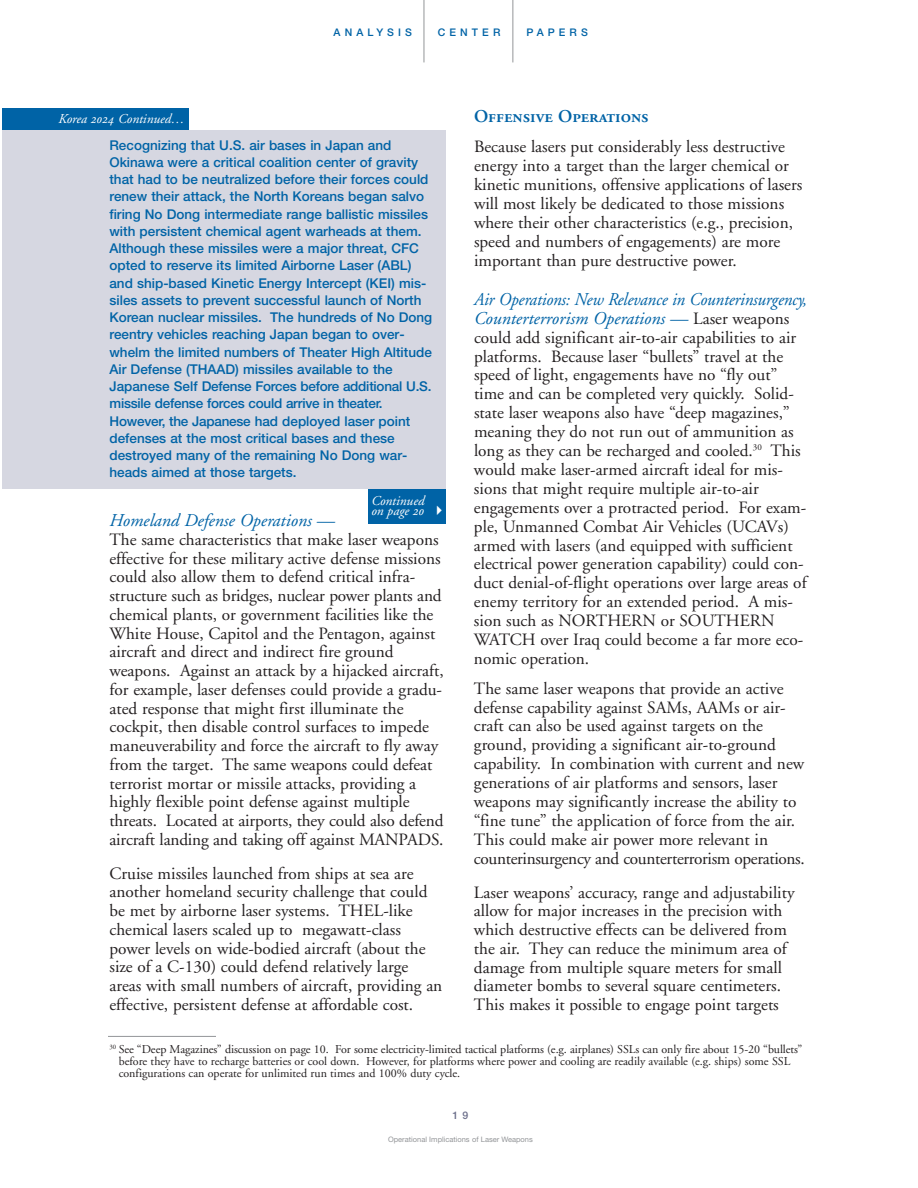
<style>
.page{position:relative;width:918px;height:1188px;background:#fff}
.page>*{position:absolute;margin:0;border:0;box-sizing:border-box;transform-origin:0 0}
.t1{font:18px/18.9px "Adobe Garamond Italic Os F";letter-spacing:-.005em;color:#0063a6;scale:.95 1}
.t2{font:18px "Adobe Garamond Italic Os F";letter-spacing:-.005em;color:#0063a6}
.t3{font:18px "Adobe Garamond Semibold SC";color:#0063a6}
.t4{font:17.25px/18.9px "Adobe Garamond";color:#231f20}
.t5{font:500 13.5px/17.2px "Helvetica Neue";color:#0063a6}
.t6{font:13.5px/10.5px "Adobe Garamond Italic Os F";color:#fff}
.t7{font:12px/12px "Adobe Garamond";color:#231f20}
.t8{font:500 10.5px "Helvetica Neue";letter-spacing:.39em;color:#0063a6}
.t9{font:500 10.5px "Helvetica Neue";color:#6d708c}
.t10{font:7.5px "Helvetica Neue";color:#939598}
.s1{font-family:"Adobe Garamond";font-size:17.25px;color:#231f20}
</style>
<div class="page">
<hr style="left:513px;top:0;width:1px;height:62px;background:#939598">
<hr style="left:424px;top:0;width:1px;height:62px;background:#939598">
<hr style="left:108px;top:1036px;width:108px;height:1px;background:#939598">
<div style="left:2px;top:130px;width:444px;height:359px;background:#d6d7e1"></div>
<div style="left:2px;top:108px;width:186px;height:22px;background:#0063a6"></div>
<div style="left:368px;top:489px;width:77px;height:34px;background:#0063a6"></div>
<p class="t8" style="left:334px;top:29px;width:80px">ANALYSIS</p>
<p class="t8" style="left:438px;top:29px;width:64px">CENTER</p>
<p class="t8" style="left:526px;top:29px;width:63px">PAPERS</p>
<p class="t6" style="left:58px;top:115px;width:128px">Korea 2024 Continued…</p>
<p class="t3" style="left:474px;top:110px;width:176px">Offensive Operations</p>
<p class="t4" style="left:474px;top:139px;width:330px">Because lasers put considerably less destructive energy into a target than the larger chemical or kinetic munitions, offensive applications of lasers will most likely be dedicated to those missions where their other characteristics (e.g., precision, speed and numbers of engagements) are more important than pure destructive power.</p>
<p class="t1" style="left:474px;top:291px;width:352px">Air Operations: New Relevance in Counterinsurgency,<br>Counterterrorism Operations — <span class="s1">Laser weapons</span></p>
<p class="t4" style="left:474px;top:329px;width:334px">could add significant air-to-air capabilities to air platforms. Because laser “bullets” travel at the speed of light, engagements have no “fly out” time and can be completed very quickly. Solid&shy;state laser weapons also have “deep magazines,” meaning they do not run out of ammunition as long as they can be recharged and cooled.<sup>30</sup> This would make laser-armed aircraft ideal for mis&shy;sions that might require multiple air-to-air engagements over a protracted period. For exam&shy;ple, Unmanned Combat Air Vehicles (UCAVs) armed with lasers (and equipped with sufficient electrical power generation capability) could con&shy;duct denial-of-flight operations over large areas of enemy territory for an extended period. A mis&shy;sion such as NORTHERN or SOUTHERN WATCH over Iraq could become a far more eco&shy;nomic operation.</p>
<p class="t4" style="left:474px;top:680px;width:332px">The same laser weapons that provide an active defense capability against SAMs, AAMs or air&shy;craft can also be used against targets on the ground, providing a significant air-to-ground capability. In combination with current and new generations of air platforms and sensors, laser weapons may significantly increase the ability to “fine tune” the application of force from the air.<br>This could make air power more relevant in counterinsurgency and counterterrorism operations.</p>
<p class="t4" style="left:474px;top:884px;width:322px">Laser weapons’ accuracy, range and adjustability allow for major increases in the precision with which destructive effects can be delivered from the air. They can reduce the minimum area of damage from multiple square meters for small diameter bombs to several square centimeters.<br>This makes it possible to engage point targets</p>
<p class="t5" style="left:109px;top:137px;width:324px">Recognizing that U.S. air bases in Japan and Okinawa were a critical coalition center of gravity that had to be neutralized before their forces could renew their attack, the North Koreans began salvo firing No Dong intermediate range ballistic missiles with persistent chemical agent warheads at them.<br>Although these missiles were a major threat, CFC opted to reserve its limited Airborne Laser (ABL) and ship-based Kinetic Energy Intercept (KEI) mis&shy;siles assets to prevent successful launch of North Korean nuclear missiles. The hundreds of No Dong reentry vehicles reaching Japan began to over&shy;whelm the limited numbers of Theater High Altitude Air Defense (THAAD) missiles available to the Japanese Self Defense Forces before additional U.S. missile defense forces could arrive in theater.<br>However, the Japanese had deployed laser point defenses at the most critical bases and these destroyed many of the remaining No Dong war&shy;heads aimed at those targets.</p>
<p class="t6" style="left:371px;top:497px;width:55px">Continued on page 20</p>
<p class="t2" style="left:110px;top:513px;width:227px">Homeland Defense Operations —</p>
<p class="t4" style="left:110px;top:532px;width:336px">The same characteristics that make laser weapons effective for these military active defense missions could also allow them to defend critical infra&shy;structure such as bridges, nuclear power plants and chemical plants, or government facilities like the White House, Capitol and the Pentagon, against aircraft and direct and indirect fire ground weapons. Against an attack by a hijacked aircraft, for example, laser defenses could provide a gradu&shy;ated response that might first illuminate the cockpit, then disable control surfaces to impede maneuverability and force the aircraft to fly away from the target. The same weapons could defeat terrorist mortar or missile attacks, providing a highly flexible point defense against multiple threats. Located at airports, they could also defend aircraft landing and taking off against MANPADS.</p>
<p class="t4" style="left:110px;top:865px;width:334px">Cruise missiles launched from ships at sea are another homeland security challenge that could be met by airborne laser systems. THEL-like chemical lasers scaled up to megawatt-class power levels on wide-bodied aircraft (about the size of a C-130) could defend relatively large areas with small numbers of aircraft, providing an effective, persistent defense at affordable cost.</p>
<p class="t7" style="left:119px;top:1044px;width:685px;text-indent:-9px"><sup>30</sup> See “Deep Magazines” discussion on page 10. For some electricity-limited tactical platforms (e.g. airplanes) SSLs can only fire about 15-20 “bullets” before they have to recharge batteries or cool down. However, for platforms where power and cooling are readily available (e.g. ships) some SSL configurations can operate for unlimited run times and 100% duty cycle.</p>
<p class="t9" style="left:453px;top:1111px;width:17px">1 9</p>
<p class="t10" style="left:388px;top:1136px;width:146px">Operational Implications of Laser Weapons</p>
</div>
